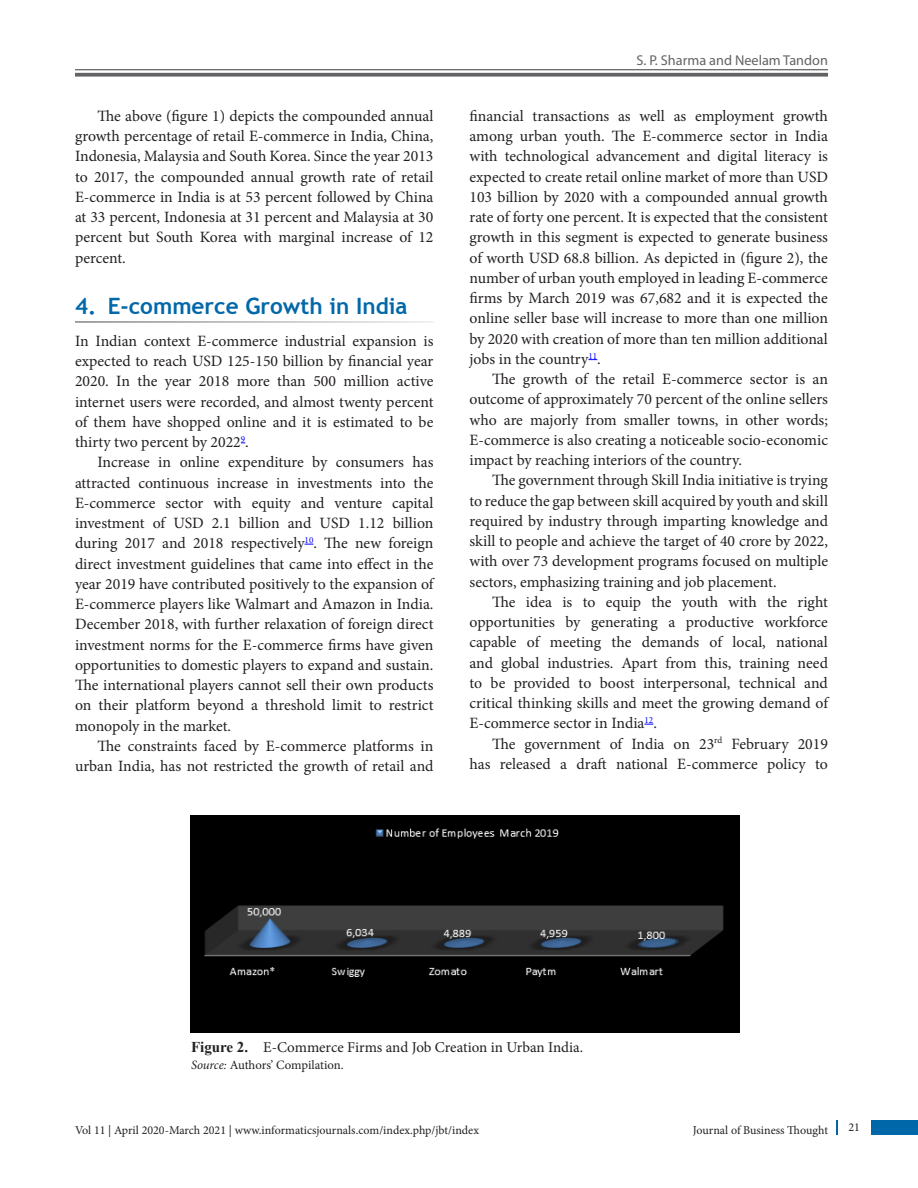
<style>
.page{position:relative;width:918px;height:1188px;background:#fff}
.page>*{position:absolute;margin:0;border:0;box-sizing:border-box;transform-origin:0 0}
.t1{font:700 22.5px "Trebuchet MS";color:#0068a9}
.Text_Ind{font:15.75px/20.2px "Minion Pro";color:#231f20;text-align:justify}
.Text{font:15.75px/20.2px "Minion Pro";color:#231f20;text-align:justify}
.Fig_cap{font:15px "Minion Pro";color:#231f20}
.t2{font:14.25px "Myriad Pro";color:#636366}
.TabFN{font:12.75px "Minion Pro";letter-spacing:-.01em;color:#231f20}
.t3{font:12px "Minion Pro";color:#231f20}
.s1{font-family:"Times New Roman";font-weight:700}
.s2{font-style:italic}
</style>
<div class="page">
<div style="left:872px;top:1120px;width:46px;height:15px;background:#0068a9"></div>
<svg style="left:836px;top:1120px;width:1px;height:15px"></svg>
<hr style="left:75px;top:69px;width:753px;height:1px;background:#636366">
<svg style="left:75px;top:73px;width:753px;height:4px;background:#737375"></svg>
<img style="left:190px;top:815px;width:549px;height:217px">
<p class="Text_Ind" style="left:75px;top:106px;width:360px;text-indent:22px">The above (figure 1) depicts the compounded annual growth percentage of retail E-commerce in India, China, Indonesia, Malaysia and South Korea. Since the year 2013 to 2017, the compounded annual growth rate of retail E-commerce in India is at 53 percent followed by China at 33 percent, Indonesia at 31 percent and Malaysia at 30 percent but South Korea with marginal increase of 12 percent.</p>
<h1 class="t1" style="left:75px;top:292px;width:334px">4. E-commerce Growth in India</h1>
<p class="Text" style="left:75px;top:331px;width:360px">In Indian context E-commerce industrial expansion is expected to reach USD 125-150 billion by financial year 2020. In the year 2018 more than 500 million active internet users were recorded, and almost twenty percent of them have shopped online and it is estimated to be thirty two percent by 2022<sup>9</sup>.</p>
<p class="Text_Ind" style="left:75px;top:452px;width:360px;text-indent:22px">Increase in online expenditure by consumers has attracted continuous increase in investments into the E-commerce sector with equity and venture capital investment of USD 2.1 billion and USD 1.12 billion during 2017 and 2018 respectively<sup>10</sup>. The new foreign direct investment guidelines that came into effect in the year 2019 have contributed positively to the expansion of E-commerce players like Walmart and Amazon in India.<br>December 2018, with further relaxation of foreign direct investment norms for the E-commerce firms have given opportunities to domestic players to expand and sustain.<br>The international players cannot sell their own products on their platform beyond a threshold limit to restrict monopoly in the market.</p>
<p class="Text_Ind" style="left:75px;top:736px;width:360px;text-align:right">The constraints faced by E-commerce platforms in urban India, has not restricted the growth of retail and</p>
<p class="t2" style="left:636px;top:51px;width:193px">S. P. Sharma and Neelam Tandon</p>
<p class="Text_Ind" style="left:470px;top:106px;width:360px">financial transactions as well as employment growth among urban youth. The E-commerce sector in India with technological advancement and digital literacy is expected to create retail online market of more than USD 103 billion by 2020 with a compounded annual growth rate of forty one percent. It is expected that the consistent growth in this segment is expected to generate business of worth USD 68.8 billion. As depicted in (figure 2), the number of urban youth employed in leading E-commerce firms by March 2019 was 67,682 and it is expected the online seller base will increase to more than one million by 2020 with creation of more than ten million additional jobs in the country<sup>11</sup>.</p>
<p class="Text_Ind" style="left:470px;top:369px;width:360px;text-indent:22px">The growth of the retail E-commerce sector is an outcome of approximately 70 percent of the online sellers who are majorly from smaller towns, in other words; E-commerce is also creating a noticeable socio-economic impact by reaching interiors of the country.</p>
<p class="Text_Ind" style="left:470px;top:470px;width:360px;text-indent:22px">The government through Skill India initiative is trying to reduce the gap between skill acquired by youth and skill required by industry through imparting knowledge and skill to people and achieve the target of 40 crore by 2022, with over 73 development programs focused on multiple sectors, emphasizing training and job placement.</p>
<p class="Text_Ind" style="left:470px;top:592px;width:360px;text-indent:22px">The idea is to equip the youth with the right opportunities by generating a productive workforce capable of meeting the demands of local, national and global industries. Apart from this, training need to be provided to boost interpersonal, technical and critical thinking skills and meet the growing demand of E-commerce sector in India<sup>12</sup>.</p>
<p class="Text_Ind" style="left:470px;top:734px;width:360px;text-align:right">The government of India on 23<sup>rd</sup> February 2019 has released a draft national E-commerce policy to</p>
<p class="Fig_cap" style="left:191px;top:1037px;width:394px"><span class="s1">Figure 2.</span> E-Commerce Firms and Job Creation in Urban India.</p>
<p class="TabFN" style="left:191px;top:1057px;width:154px"><span class="s2">Source:</span> Authors’ Compilation.</p>
<p class="t3" style="left:75px;top:1123px;width:406px">Vol 11 | April 2020-March 2021 | www.informaticsjournals.com/index.php/jbt/index</p>
<p class="t3" style="left:849px;top:1119px;width:13px">21</p>
<p class="t3" style="left:693px;top:1123px;width:137px">Journal of Business Thought</p>
</div>
